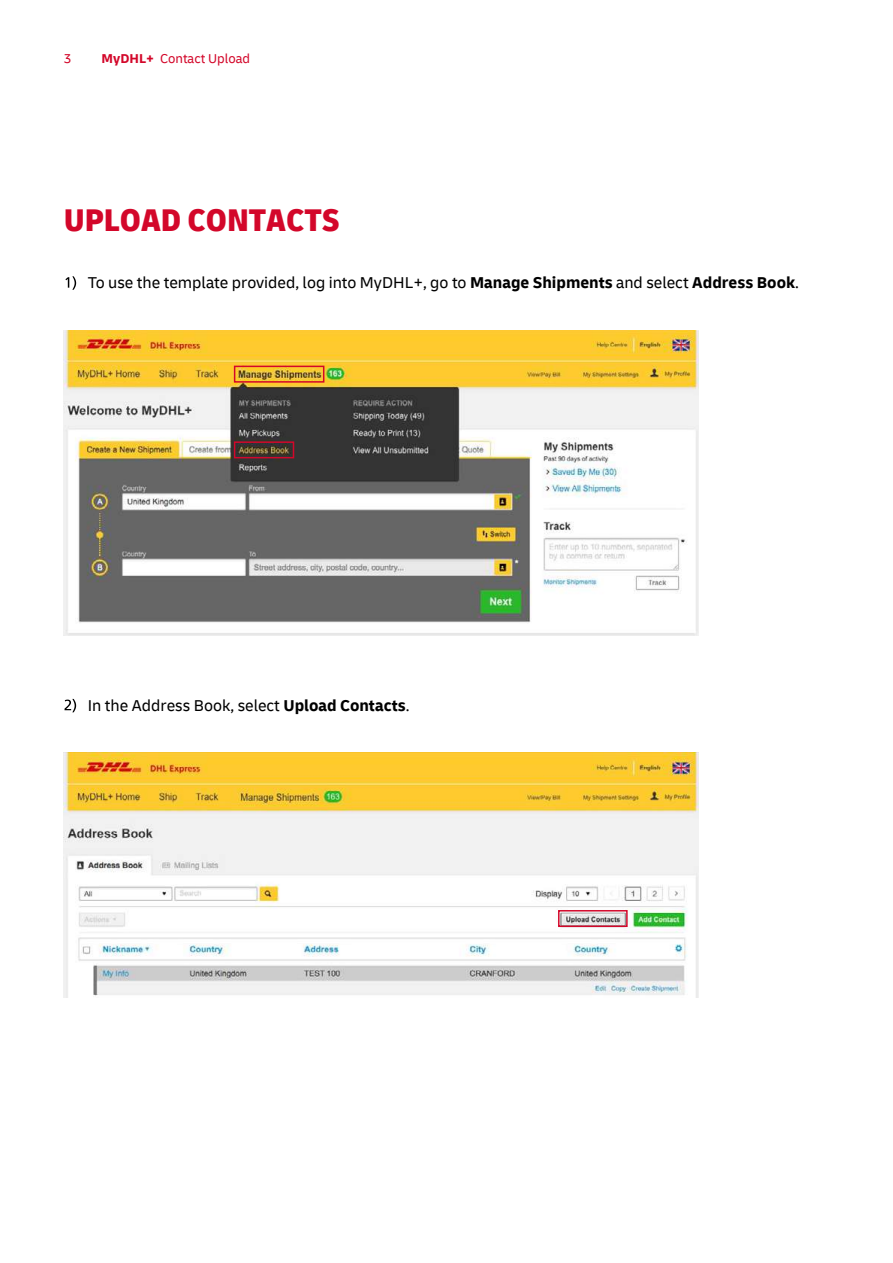
<style>
.page{position:relative;width:893px;height:1263px;background:#fff}
.page>*{position:absolute;margin:0;border:0;box-sizing:border-box;transform-origin:0 0}
.t1{font:900 condensed 33px "Delivery";color:#d3072a}
.t2{font:16.5px "Delivery";color:#000}
.t3{font:13.5px "Delivery";color:#d3072a}
.s1{font-weight:700}
</style>
<div class="page">
<svg style="left:65px;top:276px;width:11px;height:14px"></svg>
<svg style="left:65px;top:699px;width:11px;height:13px"></svg>
<img style="left:64px;top:330px;width:634px;height:306px">
<img style="left:64px;top:753px;width:634px;height:244px">
<div style="left:234px;top:366px;width:90px;height:17px;border:2px solid #d3072a"></div>
<div style="left:234px;top:441px;width:60px;height:17px;border:2px solid #d3072a"></div>
<div style="left:558px;top:910px;width:70px;height:17px;border:2px solid #d3072a"></div>
<p class="t3" style="left:64px;top:50px;width:9px">3</p>
<p class="t3" style="left:102px;top:50px;width:150px"><span class="s1">MyDHL+</span> Contact Upload</p>
<h1 class="t1" style="left:64px;top:199px;width:278px">UPLOAD CONTACTS</h1>
<p class="t2" style="left:88px;top:272px;width:713px">To use the template provided, log into MyDHL+, go to <span class="s1">Manage Shipments</span> and select <span class="s1">Address Book</span>.</p>
<p class="t2" style="left:88px;top:695px;width:323px">In the Address Book, select <span class="s1">Upload Contacts</span>.</p>
</div>
